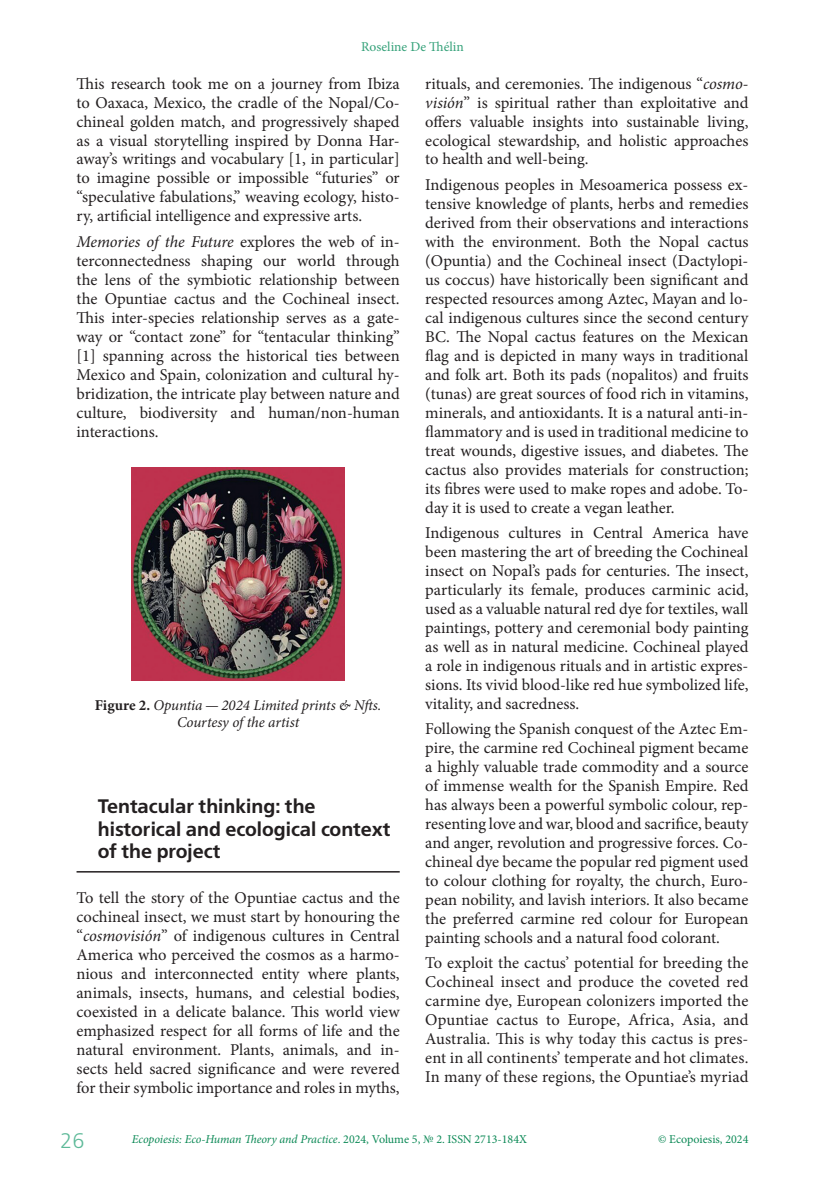
<style>
.page{position:relative;width:825px;height:1191px;background:#fff}
.page>*{position:absolute;margin:0;border:0;box-sizing:border-box;transform-origin:0 0}
.t1{font:21px "Free Set C";color:#5db998}
.t2{font:700 19.5px/22.4px "Free Set C";color:#231f20}
.t3{font:16.5px/18.9px "Minion Pro";color:#231f20;text-align:justify}
.t4{font:italic 15px/17.2px "Minion Pro";letter-spacing:-.01em;color:#231f20;text-align:center}
.t5{font:13.5px "Minion Pro";color:#34a179}
.t6{font:italic 12px "Minion Pro";letter-spacing:-.005em;color:#0c8956}
.t7{font:12px "Minion Pro";color:#0c8956}
.s1{font-style:italic}
.s2{font-weight:700;font-style:normal}
.s3{font-style:normal}
</style>
<div class="page">
<hr style="left:77px;top:871px;width:323px;height:1px;background:#231f20">
<img style="left:132px;top:468px;width:212px;height:212px">
<p class="t5" style="left:361px;top:37px;width:104px">Roseline De Thélin</p>
<p class="t3" style="left:77px;top:74px;width:325px">This research took me on a journey from Ibiza to Oaxaca, Mexico, the cradle of the Nopal/Co&shy;chineal golden match, and progressively shaped as a visual storytelling inspired by Donna Har&shy;away’s writings and vocabulary [1, in particular] to imagine possible or impossible “futuries” or “speculative fabulations,” weaving ecology, histo&shy;ry, artificial intelligence and expressive arts.</p>
<p class="t3" style="left:77px;top:232px;width:325px"><span class="s1">Memories of the Future</span> explores the web of in&shy;terconnectedness shaping our world through the lens of the symbiotic relationship between the Opuntiae cactus and the Cochineal insect.<br>This inter-species relationship serves as a gate&shy;way or “contact zone” for “tentacular thinking” [1] spanning across the historical ties between Mexico and Spain, colonization and cultural hy&shy;bridization, the intricate play between nature and culture, biodiversity and human/non-human interactions.</p>
<p class="t4" style="left:95px;top:696px;width:286px"><span class="s2">Figure 2.</span> Opuntia — 2024 Limited prints &amp; Nfts.<br>Courtesy of the artist</p>
<p class="t2" style="left:98px;top:796px;width:294px">Tentacular thinking: the historical and ecological context of the project</p>
<p class="t3" style="left:77px;top:888px;width:325px">To tell the story of the Opuntiae cactus and the cochineal insect, we must start by honouring the “<span class="s1">cosmovisión</span>” of indigenous cultures in Central America who perceived the cosmos as a harmo&shy;nious and interconnected entity where plants, animals, insects, humans, and celestial bodies, coexisted in a delicate balance. This world view emphasized respect for all forms of life and the natural environment. Plants, animals, and in&shy;sects held sacred significance and were revered for their symbolic importance and roles in myths,</p>
<p class="t3" style="left:425px;top:74px;width:325px">rituals, and ceremonies. The indigenous “<span class="s1">cosmo&shy;visión</span>” is spiritual rather than exploitative and offers valuable insights into sustainable living, ecological stewardship, and holistic approaches to health and well-being.</p>
<p class="t3" style="left:425px;top:175px;width:325px">Indigenous peoples in Mesoamerica possess ex&shy;tensive knowledge of plants, herbs and remedies derived from their observations and interactions with the environment. Both the Nopal cactus (Opuntia) and the Cochineal insect (Dactylopi&shy;us coccus) have historically been significant and respected resources among Aztec, Mayan and lo&shy;cal indigenous cultures since the second century BC. The Nopal cactus features on the Mexican flag and is depicted in many ways in traditional and folk art. Both its pads (nopalitos) and fruits (tunas) are great sources of food rich in vitamins, minerals, and antioxidants. It is a natural anti-in&shy;flammatory and is used in traditional medicine to treat wounds, digestive issues, and diabetes. The cactus also provides materials for construction; its fibres were used to make ropes and adobe. To&shy;day it is used to create a vegan leather.</p>
<p class="t3" style="left:425px;top:523px;width:325px">Indigenous cultures in Central America have been mastering the art of breeding the Cochineal insect on Nopal’s pads for centuries. The insect, particularly its female, produces carminic acid, used as a valuable natural red dye for textiles, wall paintings, pottery and ceremonial body painting as well as in natural medicine. Cochineal played a role in indigenous rituals and in artistic expres&shy;sions. Its vivid blood-like red hue symbolized life, vitality, and sacredness.</p>
<p class="t3" style="left:425px;top:719px;width:325px">Following the Spanish conquest of the Aztec Em&shy;pire, the carmine red Cochineal pigment became a highly valuable trade commodity and a source of immense wealth for the Spanish Empire. Red has always been a powerful symbolic colour, rep&shy;resenting love and war, blood and sacrifice, beauty and anger, revolution and progressive forces. Co&shy;chineal dye became the popular red pigment used to colour clothing for royalty, the church, Euro&shy;pean nobility, and lavish interiors. It also became the preferred carmine red colour for European painting schools and a natural food colorant.</p>
<p class="t3" style="left:425px;top:953px;width:325px">To exploit the cactus’ potential for breeding the Cochineal insect and produce the coveted red carmine dye, European colonizers imported the Opuntiae cactus to Europe, Africa, Asia, and Australia. This is why today this cactus is pres&shy;ent in all continents’ temperate and hot climates.<br>In many of these regions, the Opuntiae’s myriad</p>
<p class="t1" style="left:59px;top:1128px;width:27px">26</p>
<p class="t6" style="left:132px;top:1130px;width:397px">Ecopoiesis: Eco-Human Theory and Practice<span class="s3">. 2024, Volume 5, № 2. ISSN 2713-184X</span></p>
<p class="t7" style="left:658px;top:1131px;width:92px">© Ecopoiesis, 2024</p>
</div>
